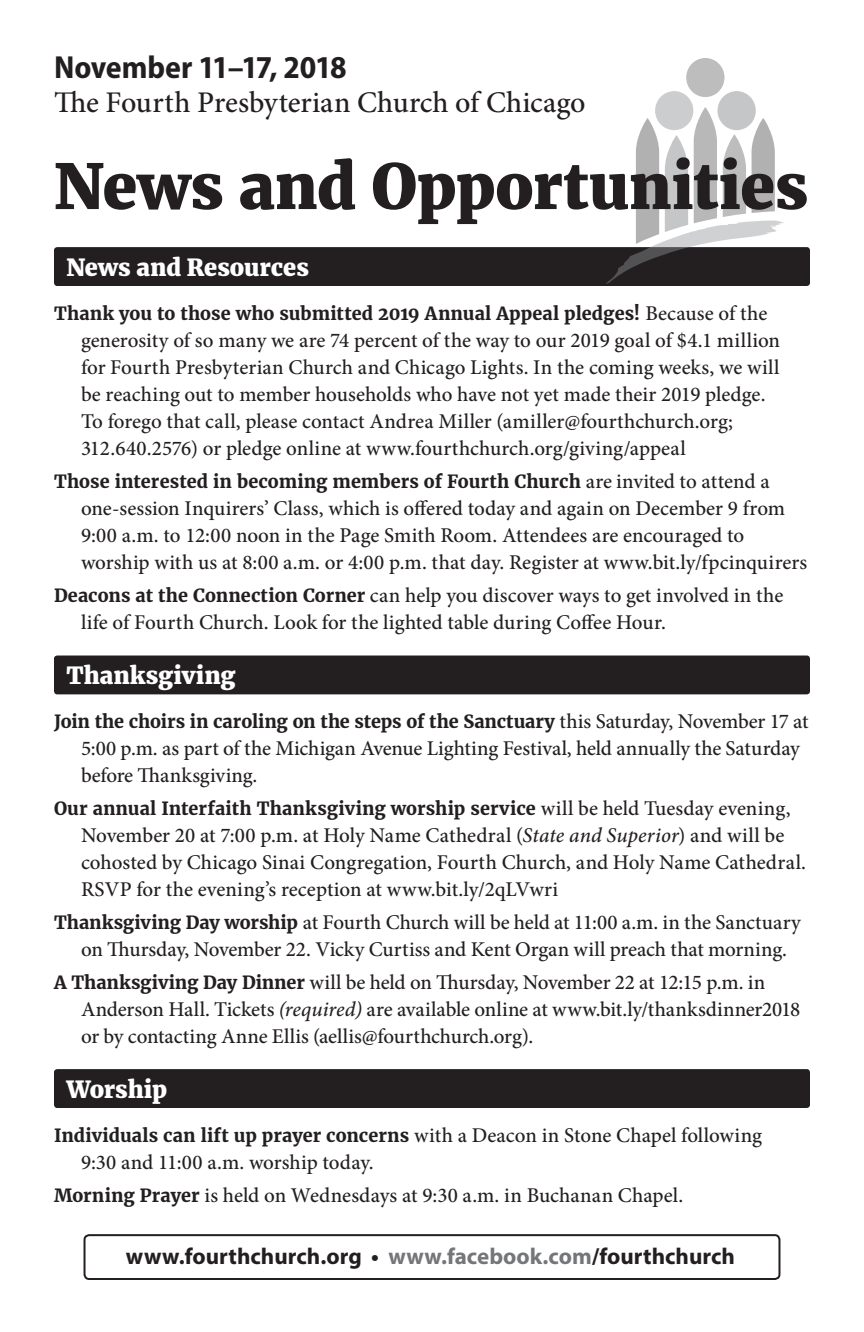
<style>
.page{position:relative;width:864px;height:1332px;background:#fff}
.page>*{position:absolute;margin:0;border:0;box-sizing:border-box;transform-origin:0 0}
.t1{font:800 62px "Merriweather";letter-spacing:-.005em;color:#231f20}
.t2{font:700 semi-condensed 32px "Myriad Pro";letter-spacing:-.015em;color:#231f20}
.t3{font:500 30px "Minion Pro";color:#231f20}
.t4{font:800 23.4px "Merriweather";color:#fff}
.t5{font:700 23px "Myriad Pro";color:#231f20}
.t6{font:500 21px/27px "Minion Pro";color:#231f20}
.t7{font:700 18px "Merriweather";letter-spacing:.005em;color:#231f20}
.s1{font-family:"Minion Pro";font-weight:500;font-size:21px}
.s2{font-family:"Merriweather";font-weight:700;font-size:18px}
.s3{font-style:italic}
.s4{color:#757679}
</style>
<div class="page">
<div style="left:54px;top:247px;width:756px;height:39px;background:#231f20;border-radius:3px"></div>
<div style="left:655px;top:91px;width:38px;height:39px;background:#cccdcf;border-radius:50%"></div>
<div style="left:718px;top:91px;width:38px;height:39px;background:#c5c6c7;border-radius:50%"></div>
<div style="left:686px;top:58px;width:39px;height:39px;background:#bdbdbe;border-radius:50%"></div>
<svg style="left:606px;top:107px;width:178px;height:177px"></svg>
<div style="left:84px;top:1234px;width:696px;height:46px;border:2px solid #231f20;border-radius:5px"></div>
<div style="left:54px;top:656px;width:756px;height:38px;background:#231f20;border-radius:3px"></div>
<div style="left:54px;top:1069px;width:756px;height:39px;background:#231f20;border-radius:3px"></div>
<p class="t2" style="left:54px;top:47px;width:294px">November 11–17, 2018</p>
<p class="t3" style="left:54px;top:82px;width:533px">The Fourth Presbyterian Church of Chicago</p>
<p class="t1" style="left:54px;top:148px;width:756px">News and Opportunities</p>
<p class="t4" style="left:66px;top:253px;width:244px">News and Resources</p>
<p class="t7" style="left:54px;top:302px;width:715px">Thank you to those who submitted 2019 Annual Appeal pledges! <span class="s1">Because of the</span></p>
<p class="t6" style="left:81px;top:326px;width:701px">generosity of so many we are 74 percent of the way to our 2019 goal of $4.1 million for Fourth Presbyterian Church and Chicago Lights. In the coming weeks, we will be reaching out to member households who have not yet made their 2019 pledge.<br>To forego that call, please contact Andrea Miller (amiller@fourthchurch.org; 312.640.2576) or pledge online at www.fourthchurch.org/giving/appeal</p>
<p class="t7" style="left:54px;top:470px;width:717px">Those interested in becoming members of Fourth Church <span class="s1">are invited to attend a</span></p>
<p class="t6" style="left:81px;top:495px;width:728px">one-session Inquirers’ Class, which is offered today and again on December 9 from<br>9:00 a.m. to 12:00 noon in the Page Smith Room. Attendees are encouraged to worship with us at 8:00 a.m. or 4:00 p.m. that day. Register at www.bit.ly/fpcinquirers</p>
<p class="t6" style="left:81px;top:582px;width:704px;text-indent:-27px"><span class="s2">Deacons at the Connection Corner</span> can help you discover ways to get involved in the life of Fourth Church. Look for the lighted table during Coffee Hour.</p>
<p class="t4" style="left:66px;top:661px;width:171px">Thanksgiving</p>
<p class="t7" style="left:54px;top:710px;width:756px">Join the choirs in caroling on the steps of the Sanctuary <span class="s1">this Saturday, November 17 at</span></p>
<p class="t6" style="left:81px;top:735px;width:720px">5:00 p.m. as part of the Michigan Avenue Lighting Festival, held annually the Saturday before Thanksgiving.</p>
<p class="t7" style="left:54px;top:797px;width:738px">Our annual Interfaith Thanksgiving worship service <span class="s1">will be held Tuesday evening,</span></p>
<p class="t6" style="left:81px;top:822px;width:727px">November 20 at 7:00 p.m. at Holy Name Cathedral (<span class="s3">State and Superior</span>) and will be cohosted by Chicago Sinai Congregation, Fourth Church, and Holy Name Cathedral.<br>RSVP for the evening’s reception at www.bit.ly/2qLVwri</p>
<p class="t6" style="left:81px;top:909px;width:721px;text-indent:-27px"><span class="s2">Thanksgiving Day worship</span> at Fourth Church will be held at 11:00 a.m. in the Sanctuary on Thursday, November 22. Vicky Curtiss and Kent Organ will preach that morning.</p>
<p class="t6" style="left:81px;top:969px;width:721px;text-indent:-27px"><span class="s2">A Thanksgiving Day Dinner</span> will be held on Thursday, November 22 at 12:15 p.m. in<br>Anderson Hall. Tickets <span class="s3">(required)</span> are available online at www.bit.ly/thanksdinner2018 or by contacting Anne Ellis (aellis@fourthchurch.org).</p>
<p class="t4" style="left:66px;top:1075px;width:102px">Worship</p>
<p class="t7" style="left:54px;top:1125px;width:710px">Individuals can lift up prayer concerns <span class="s1">with a Deacon in Stone Chapel following</span></p>
<p class="t6" style="left:81px;top:1149px;width:294px">9:30 and 11:00 a.m. worship today.</p>
<p class="t6" style="left:54px;top:1182px;width:631px"><span class="s2">Morning Prayer</span> is held on Wednesdays at 9:30 a.m. in Buchanan Chapel.</p>
<p class="t5" style="left:126px;top:1241px;width:611px">www.fourthchurch.org • <span class="s4">www.facebook.com</span>/fourthchurch</p>
</div>
